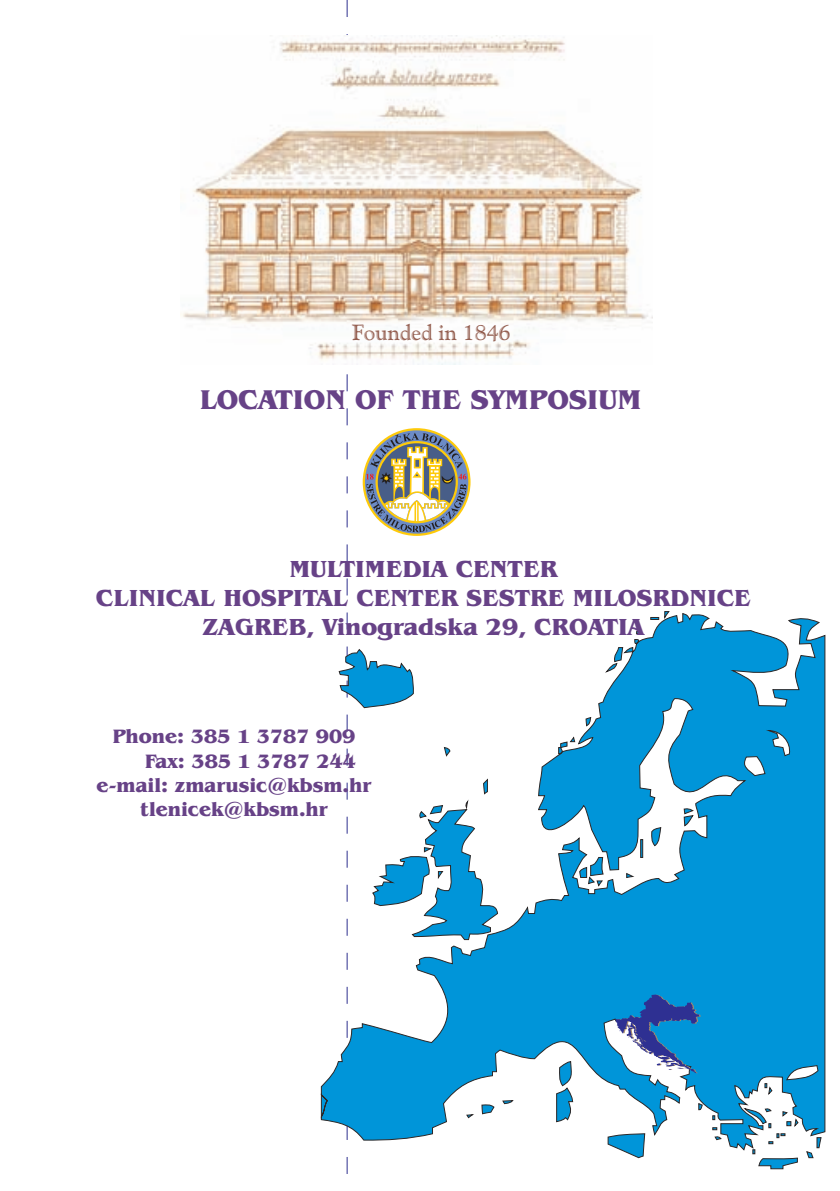
<style>
.page{position:relative;width:840px;height:1191px;background:#fff}
.page>*{position:absolute;margin:0;border:0;box-sizing:border-box;transform-origin:0 0}
.t1{font:700 28px "Benguiat IT Cby BT";color:#674287}
.t2{font:700 24px/29px "Benguiat IT Cby BT";color:#674287;text-align:center}
.t3{font:22px "Goudy Handtooled BT";color:#935d4e}
.t4{font:700 20px "Benguiat IT Cby BT";color:#674287}
</style>
<div class="page">
<svg style="left:346px;top:0;width:1px;height:17px"></svg>
<svg style="left:346px;top:374px;width:1px;height:17px"></svg>
<svg style="left:346px;top:408px;width:1px;height:17px"></svg>
<svg style="left:346px;top:442px;width:1px;height:17px"></svg>
<svg style="left:346px;top:476px;width:1px;height:17px"></svg>
<svg style="left:346px;top:510px;width:1px;height:17px"></svg>
<svg style="left:346px;top:544px;width:1px;height:17px"></svg>
<svg style="left:346px;top:578px;width:1px;height:17px"></svg>
<svg style="left:362px;top:428px;width:108px;height:108px"></svg>
<img style="left:181px;top:35px;width:471px;height:330px">
<svg style="left:320px;top:611px;width:504px;height:558px"></svg>
<svg style="left:615px;top:994px;width:85px;height:79px"></svg>
<p class="t3" style="left:352px;top:323px;width:160px">Founded in 1846</p>
<p class="t1" style="left:200px;top:387px;width:443px">LOCATION OF THE SYMPOSIUM</p>
<p class="t2" style="left:96px;top:556px;width:656px">MULTIMEDIA CENTER<br>CLINICAL HOSPITAL CENTER SESTRE MILOSRDNICE<br>ZAGREB, Vinogradska 29, CROATIA</p>
<p class="t4" style="left:112px;top:728px;width:244px">Phone: 385 1 3787 909</p>
<p class="t4" style="left:145px;top:752px;width:212px">Fax: 385 1 3787 244</p>
<p class="t4" style="left:97px;top:776px;width:276px">e-mail: zmarusic@kbsm.hr</p>
<p class="t4" style="left:140px;top:800px;width:189px">tlenicek@kbsm.hr</p>
</div>
